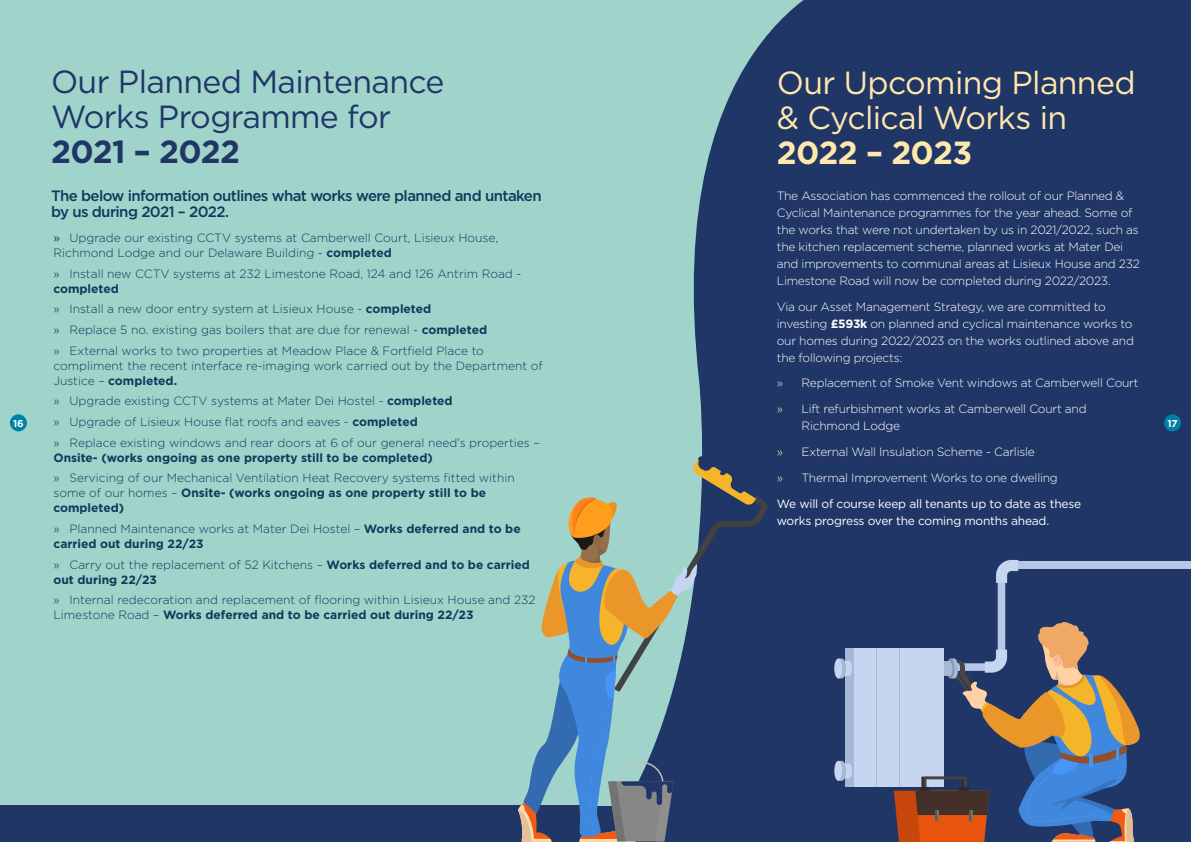
<style>
.page{position:relative;width:1191px;height:842px;background:#fff}
.page>*{position:absolute;margin:0;border:0;box-sizing:border-box;transform-origin:0 0}
.t1{font:32px/35px "Gotham";letter-spacing:-.02em;color:#203667}
.t2{font:32px/35px "Gotham";letter-spacing:-.02em;color:#ffe8ab}
.t3{font:700 32px "Gotham";letter-spacing:-.02em;color:#ffe8ab}
.t4{font:700 32px "Gotham";letter-spacing:-.02em;color:#203667}
.t5{font:500 15px/16px "Gotham";letter-spacing:-.04em;color:#12385c}
.t6{font:300 12px/15px "Gotham";color:#12385c}
.t7{font:300 12px/17px "Gotham";letter-spacing:-.02em;color:#fff}
.t8{font:700 12px/15px "Gotham";color:#12385c}
.t9{font:12px "Gotham";letter-spacing:-.02em;color:#fff}
.t10{font:700 10px "Gotham";color:#fff}
.s1{font-weight:400}
.s2{font-weight:700}
.s3{font-weight:300}
.s4{color:#ffe8ab}
</style>
<div class="page">
<div style="left:595px;top:0;width:596px;height:842px;background:#203667"></div>
<div style="left:0;top:0;width:595px;height:842px;background:#a0d4cb"></div>
<svg style="left:485px;top:0;width:358px;height:806px;fill:#a0d4cb"></svg>
<div style="left:0;top:806px;width:595px;height:36px;background:#203667"></div>
<svg style="left:518px;top:455px;width:249px;height:387px"></svg>
<div style="left:845px;top:648px;width:90px;height:139px;background:#a6b8d6"></div>
<div style="left:877px;top:648px;width:21px;height:139px;background:#c7d6f0"></div>
<div style="left:854px;top:648px;width:21px;height:139px;background:#c7d6f0"></div>
<svg style="left:839px;top:658px;width:13px;height:20px"></svg>
<div style="left:834px;top:658px;width:8px;height:20px;background:#c7d6f0;border-radius:50%"></div>
<svg style="left:839px;top:761px;width:13px;height:20px"></svg>
<div style="left:834px;top:761px;width:8px;height:20px;background:#c7d6f0;border-radius:50%"></div>
<svg style="left:894px;top:560px;width:250px;height:282px"></svg>
<div style="left:1018px;top:562px;width:173px;height:7px;background:#b5c7e6"></div>
<div style="left:1164px;top:414px;width:17px;height:17px;background:#0080a4;border-radius:50%"></div>
<div style="left:10px;top:414px;width:17px;height:17px;background:#0080a4;border-radius:50%"></div>
<h1 class="t1" style="left:51px;top:63px;width:395px">Our Planned Maintenance<br>Works Programme for</h1>
<h1 class="t4" style="left:51px;top:133px;width:190px">2021 – 2022</h1>
<p class="t5" style="left:51px;top:187px;width:492px">The below information outlines what works were planned and untaken by us during 2021 – 2022.</p>
<p class="t6" style="left:53px;top:230px;width:446px"><span class="s1">»</span> Upgrade our existing CCTV systems at Camberwell Court, Lisieux House,<br>Richmond Lodge and our Delaware Building - <span class="s2">completed</span></p>
<p class="t6" style="left:53px;top:266px;width:469px">» Install new CCTV systems at 232 Limestone Road, 124 and 126 Antrim Road -</p>
<p class="t6" style="left:53px;top:278px;width:435px;line-height:20.7px"><span class="s2">completed<br></span>» Install a new door entry system at Lisieux House - <span class="s2">completed<br></span>» Replace 5 no. existing gas boilers that are due for renewal - <span class="s2">completed </span>» External works to two properties at Meadow Place &amp; Fortfield Place to</p>
<p class="t6" style="left:53px;top:358px;width:491px">compliment the recent interface re-imaging work carried out by the Department of<br>Justice – <span class="s2">completed.</span></p>
<p class="t6" style="left:53px;top:390px;width:488px;line-height:20.7px">» Upgrade existing CCTV systems at Mater Dei Hostel - <span class="s2">completed<br></span>» Upgrade of Lisieux House flat roofs and eaves - <span class="s2">completed<br></span>» Replace existing windows and rear doors at 6 of our general need’s properties –</p>
<p class="t8" style="left:53px;top:450px;width:381px">Onsite- (works ongoing as one property still to be completed)</p>
<p class="t6" style="left:53px;top:470px;width:463px">» Servicing of our Mechanical Ventilation Heat Recovery systems fitted within some of our homes – <span class="s2">Onsite- (works ongoing as one property still to be completed)</span></p>
<p class="t6" style="left:53px;top:521px;width:469px">» Planned Maintenance works at Mater Dei Hostel – <span class="s2">Works deferred and to be carried out during 22/23</span></p>
<p class="t8" style="left:53px;top:557px;width:478px"><span class="s3">» Carry out the replacement of 52 Kitchens –</span> Works deferred and to be carried out during 22/23</p>
<p class="t6" style="left:53px;top:592px;width:483px">» Internal redecoration and replacement of flooring within Lisieux House and 232<br>Limestone Road – <span class="s2">Works deferred and to be carried out during 22/23</span></p>
<h1 class="t2" style="left:777px;top:65px;width:360px">Our Upcoming Planned &amp; Cyclical Works in</h1>
<h1 class="t3" style="left:777px;top:134px;width:197px">2022 – 2023</h1>
<p class="t7" style="left:777px;top:187px;width:365px">The Association has commenced the rollout of our Planned &amp; Cyclical Maintenance programmes for the year ahead. Some of the works that were not undertaken by us in 2021/2022, such as the kitchen replacement scheme, planned works at Mater Dei and improvements to communal areas at Lisieux House and 232<br>Limestone Road will now be completed during 2022/2023.</p>
<p class="t7" style="left:777px;top:297px;width:359px">Via our Asset Management Strategy, we are committed to investing <span class="s2">£593k</span> on planned and cyclical maintenance works to our homes during 2022/2023 on the works outlined above and the following projects:</p>
<p class="t7" style="left:777px;top:370px;width:363px;line-height:25.8px"><span class="s4">»</span> Replacement of Smoke Vent windows at Camberwell Court <span class="s4">»</span> Lift refurbishment works at Camberwell Court and</p>
<p class="t7" style="left:777px;top:413px;width:306px;line-height:25.8px;text-indent:25px">Richmond Lodge<br><span class="s4">»</span> External Wall Insulation Scheme - Carlisle<br><span class="s4">»</span> Thermal Improvement Works to one dwelling<br><span class="s1">We will of course keep all tenants up to date as these</span></p>
<p class="t9" style="left:777px;top:514px;width:274px">works progress over the coming months ahead.</p>
<p class="t10" style="left:13px;top:417px;width:12px">16</p>
<p class="t10" style="left:1167px;top:417px;width:12px">17</p>
</div>
